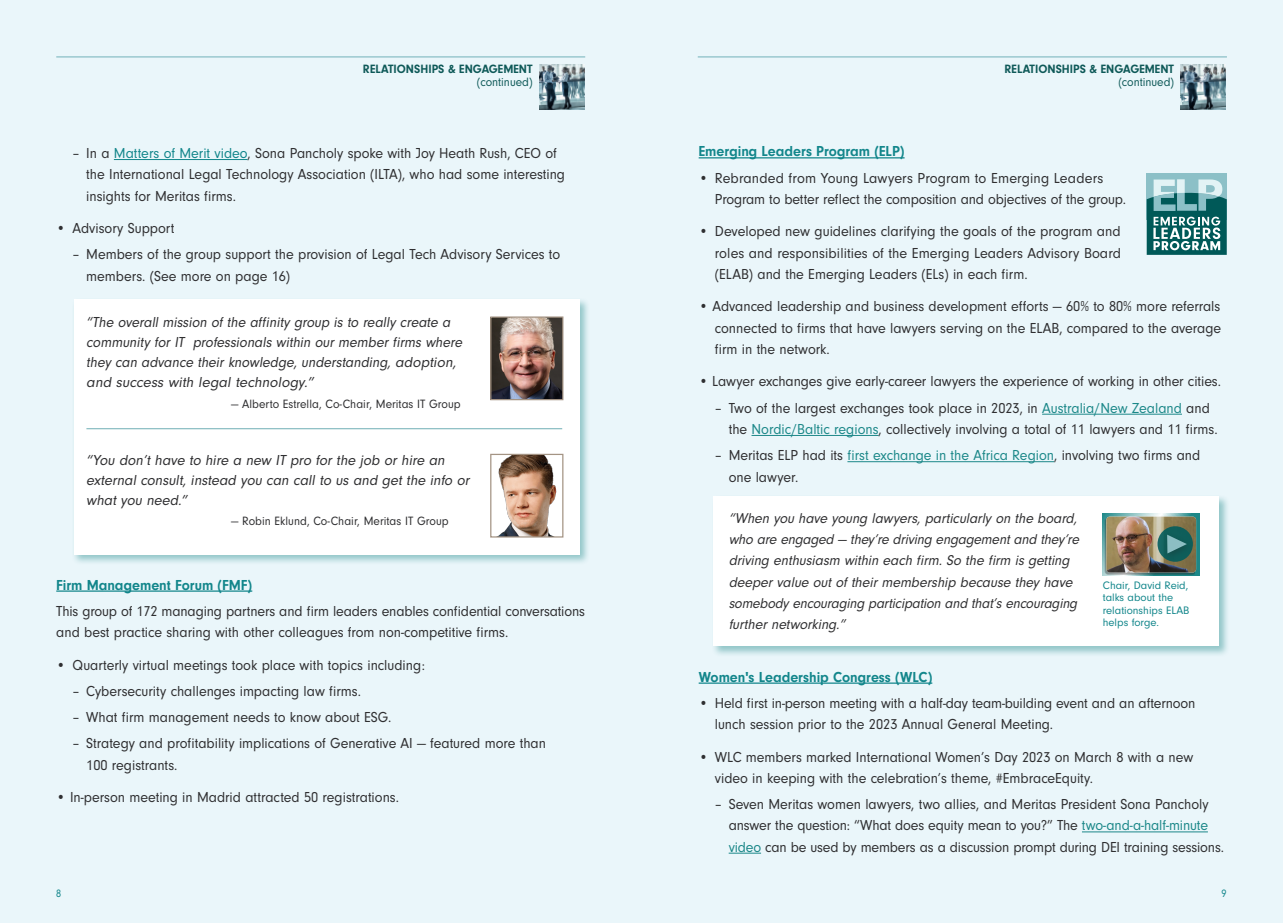
<style>
.page{position:relative;width:1283px;height:923px;background:#fff}
.page>*{position:absolute;margin:0;border:0;box-sizing:border-box;transform-origin:0 0}
.t1{font:15px/21.2px "Neuzeit Gro";color:#2f2f31;scale:.95 1}
.t2{font:italic 15px/20px "Neuzeit Gro";color:#2f2f31;scale:.95 1}
.t3{font:italic 15px/20px "Neuzeit Gro";color:#2f2f31}
.t4{font:700 15px "Neuzeit Gro";color:#12868b;scale:.95 1}
.t5{font:italic 14.75px/21.2px "Neuzeit Gro";color:#2f2f31;scale:.96 1}
.t6{font:12.5px "Neuzeit Gro";letter-spacing:.005em;color:#2f2f31;scale:.95 1}
.t7{font:700 12.5px/13.8px "Neuzeit Gro";color:#0e5958;text-align:right;scale:.95 1}
.Document_Caption{font:11.25px/12.5px "Neuzeit Gro";color:#12868b}
.Document_Caption-2{font:11.25px "Neuzeit Gro";color:#12868b;scale:.9 1}
.s1{font-weight:400}
.s2{color:#12868b}
.s3{color:#1c8889}
</style>
<div class="page">
<div style="left:0;top:0;width:1282px;height:922px;background:#eaf6fa"></div>
<hr style="left:56px;top:56px;width:529px;height:2px;background:#8abfc6">
<img style="left:539px;top:64px;width:45px;height:45px">
<div style="left:72px;top:297px;width:519px;height:268px;background:#1d8787;opacity:.43"></div>
<div style="left:74px;top:299px;width:506px;height:255px;background:#fff"></div>
<hr style="left:114px;top:159px;width:133px;height:1px;background:#12868b">
<hr style="left:56px;top:590px;width:196px;height:1px;background:#12868b">
<img style="left:492px;top:318px;width:69px;height:80px">
<div style="left:490px;top:316px;width:73px;height:84px;border:1px solid #a49484"></div>
<img style="left:498px;top:456px;width:59px;height:79px">
<div style="left:490px;top:454px;width:73px;height:83px;border:1px solid #a49484"></div>
<hr style="left:86px;top:428px;width:476px;height:1px;background:#8cbec3">
<hr style="left:698px;top:56px;width:528px;height:2px;background:#8abfc6">
<img style="left:1180px;top:64px;width:45px;height:45px">
<div style="left:711px;top:494px;width:518px;height:163px;background:#1d8787;opacity:.43"></div>
<div style="left:713px;top:496px;width:506px;height:150px;background:#fff"></div>
<hr style="left:698px;top:157px;width:206px;height:1px;background:#12868b">
<hr style="left:1042px;top:414px;width:140px;height:1px;background:#1c8889">
<hr style="left:751px;top:435px;width:127px;height:1px;background:#1c8889">
<hr style="left:847px;top:461px;width:207px;height:1px;background:#1c8889">
<hr style="left:698px;top:682px;width:234px;height:1px;background:#12868b">
<hr style="left:1082px;top:831px;width:125px;height:1px;background:#1c8889">
<hr style="left:728px;top:852px;width:33px;height:1px;background:#1c8889">
<svg style="left:1102px;top:513px;width:97px;height:63px"></svg>
<div style="left:1104px;top:517px;width:91px;height:57px;background:#231f20;opacity:.38"></div>
<img style="left:1106px;top:516px;width:90px;height:56px">
<svg style="left:1157px;top:526px;width:35px;height:35px"></svg>
<div style="left:1162px;top:532px;width:31px;height:30px;background:#231f20;opacity:.3"></div>
<svg style="left:1167px;top:534px;width:19px;height:19px"></svg>
<div style="left:1146px;top:173px;width:80px;height:47px;background:#8cc0c7"></div>
<svg style="left:1146px;top:179px;width:80px;height:76px"></svg>
<p class="t7" style="left:363px;top:62px;width:180px">RELATIONSHIPS &amp; ENGAGEMENT <span class="s1">(continued)</span></p>
<p class="t1" style="left:86px;top:143px;width:505px;text-indent:-14px">– In a <span class="s2">Matters of Merit video</span>, Sona Pancholy spoke with Joy Heath Rush, CEO of the International Legal Technology Association (ILTA), who had some interesting insights for Meritas firms.</p>
<p class="t1" style="left:56px;top:218px;width:126px">• Advisory Support</p>
<p class="t1" style="left:86px;top:244px;width:500px;text-indent:-14px">– Members of the group support the provision of Legal Tech Advisory Services to members. (See more on page 16)</p>
<p class="t2" style="left:86px;top:312px;width:400px">“The overall mission of the affinity group is to really create a community for IT professionals within our member firms where they can advance their knowledge, understanding, adoption, and success with legal technology.”</p>
<p class="t6" style="left:231px;top:397px;width:243px">— Alberto Estrella, Co-Chair, Meritas IT Group</p>
<p class="t3" style="left:86px;top:450px;width:387px">“You don’t have to hire a new IT pro for the job or hire an external consult, instead you can call to us and get the info or what you need.”</p>
<p class="t6" style="left:231px;top:513px;width:230px">— Robin Eklund, Co-Chair, Meritas IT Group</p>
<p class="t4" style="left:56px;top:576px;width:208px">Firm Management Forum (FMF)</p>
<p class="t1" style="left:56px;top:600px;width:558px">This group of 172 managing partners and firm leaders enables confidential conversations and best practice sharing with other colleagues from non-competitive firms.</p>
<p class="t1" style="left:56px;top:654px;width:390px">• Quarterly virtual meetings took place with topics including:</p>
<p class="t1" style="left:72px;top:680px;width:305px">– Cybersecurity challenges impacting law firms.</p>
<p class="t1" style="left:72px;top:707px;width:337px">– What firm management needs to know about ESG.</p>
<p class="t1" style="left:86px;top:733px;width:485px;text-indent:-14px">– Strategy and profitability implications of Generative AI — featured more than<br>100 registrants.</p>
<p class="t1" style="left:56px;top:787px;width:362px">• In-person meeting in Madrid attracted 50 registrations.</p>
<p class="t7" style="left:1004px;top:62px;width:180px">RELATIONSHIPS &amp; ENGAGEMENT <span class="s1">(continued)</span></p>
<p class="t4" style="left:698px;top:143px;width:218px">Emerging Leaders Program (ELP)</p>
<p class="t1" style="left:715px;top:167px;width:434px;text-indent:-16px">• Rebranded from Young Lawyers Program to Emerging Leaders<br>Program to better reflect the composition and objectives of the group.</p>
<p class="t1" style="left:715px;top:221px;width:429px;text-align:justify;text-indent:-16px">• Developed new guidelines clarifying the goals of the program and roles and responsibilities of the Emerging Leaders Advisory Board (ELAB) and the Emerging Leaders (ELs) in each firm.</p>
<p class="t1" style="left:715px;top:296px;width:534px;text-align:justify;text-indent:-16px">• Advanced leadership and business development efforts — 60% to 80% more referrals connected to firms that have lawyers serving on the ELAB, compared to the average firm in the network.</p>
<p class="t1" style="left:698px;top:371px;width:551px">• Lawyer exchanges give early-career lawyers the experience of working in other cities.</p>
<p class="t1" style="left:728px;top:397px;width:516px;text-indent:-14px">– Two of the largest exchanges took place in 2023, in <span class="s3">Australia/New Zealand</span> and the <span class="s3">Nordic/Baltic regions</span>, collectively involving a total of 11 lawyers and 11 firms.</p>
<p class="t1" style="left:728px;top:445px;width:498px;text-indent:-14px">– Meritas ELP had its <span class="s3">first exchange in the Africa Region</span>, involving two firms and one lawyer.</p>
<p class="t5" style="left:728px;top:507px;width:370px">“When you have young lawyers, particularly on the board, who are engaged — they’re driving engagementand they’re driving enthusiasm within each firm. So the firm is getting deeper value out of their membership because they have somebodyencouraging participation and that’sencouraging further networking.”</p>
<p class="t4" style="left:698px;top:668px;width:247px">Women's Leadership Congress (WLC)</p>
<p class="t1" style="left:715px;top:692px;width:507px;text-indent:-16px">• Held first in-person meeting with a half-day team-building event and an afternoon lunch session prior to the 2023 Annual General Meeting.</p>
<p class="t1" style="left:715px;top:746px;width:505px;text-indent:-16px">• WLC members marked International Women’s Day 2023 on March 8 with a new video in keeping with the celebration’s theme, #EmbraceEquity.</p>
<p class="t1" style="left:728px;top:793px;width:523px;text-indent:-14px">– Seven Meritas women lawyers, two allies, and Meritas President Sona Pancholy answer the question: “What does equity mean to you?” The <span class="s3">two-and-a-half-minute video</span> can be used by members as a discussion prompt during DEI training sessions.</p>
<p class="Document_Caption" style="left:1102px;top:579px;width:88px">Chair, David Reid, talks about the relationships ELAB helps forge.</p>
<p class="Document_Caption-2" style="left:56px;top:886px;width:7px">8</p>
<p class="Document_Caption-2" style="left:1221px;top:886px;width:7px">9</p>
</div>
